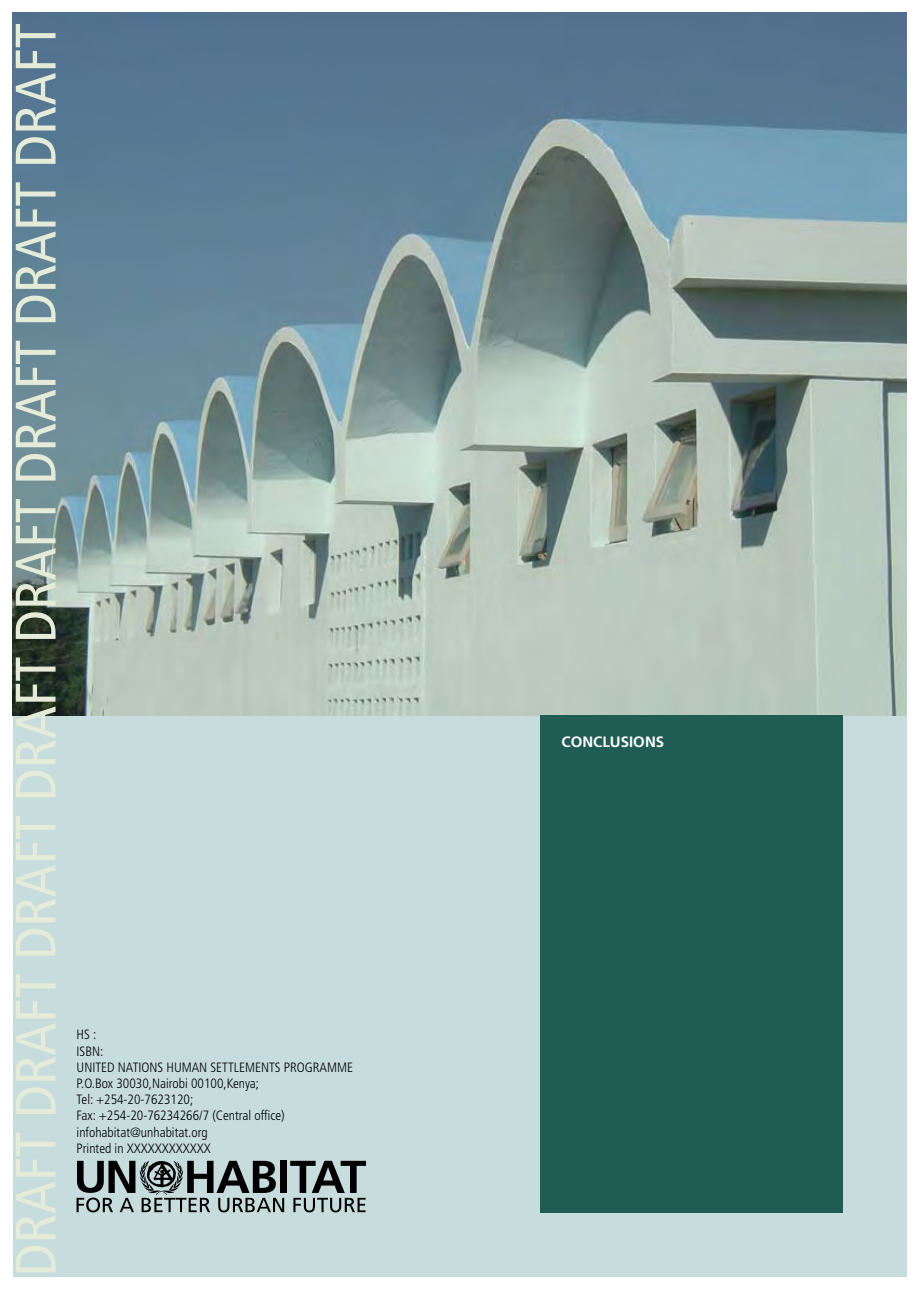
<style>
.page{position:relative;width:919px;height:1289px;background:#fff}
.page>*{position:absolute;margin:0;border:0;box-sizing:border-box;transform-origin:0 0}
.t1{font:condensed 57px "Frutiger LT Std";color:#e4ebd9}
.t2{font:700 15px "Frutiger LT Std";color:#fff}
.t3{font:300 condensed 13.5px/16.2px "Frutiger LT Std";color:#000}
</style>
<div class="page">
<div style="left:13px;top:251px;width:893px;height:1025px;background:#c7dcdc"></div>
<div style="left:280px;top:1160px;width:6px;height:32px;background:#000"></div>
<svg style="left:77px;top:1160px;width:207px;height:52px"></svg>
<svg style="left:290px;top:1160px;width:76px;height:52px"></svg>
<img style="left:13px;top:13px;width:893px;height:702px">
<div style="left:540px;top:715px;width:302px;height:497px;background:#1f5c53"></div>
<h1 class="t1" style="left:3px;top:1276px;width:1254px;rotate:-90deg">DRAFT DRAFT DRAFT DRAFT DRAFT DRAFT DRAFT DRAFT</h1>
<p class="t3" style="left:77px;top:1026px;width:278px">HS :<br>ISBN:<br>UNITED NATIONS HUMAN SETTLEMENTS PROGRAMME<br>P.O.Box 30030,Nairobi 00100,Kenya;<br>Tel: +254-20-7623120;<br>Fax: +254-20-76234266/7 (Central office) infohabitat@unhabitat.org<br>Printed in XXXXXXXXXXXX</p>
<p class="t2" style="left:561px;top:733px;width:104px">CONCLUSIONS</p>
</div>
